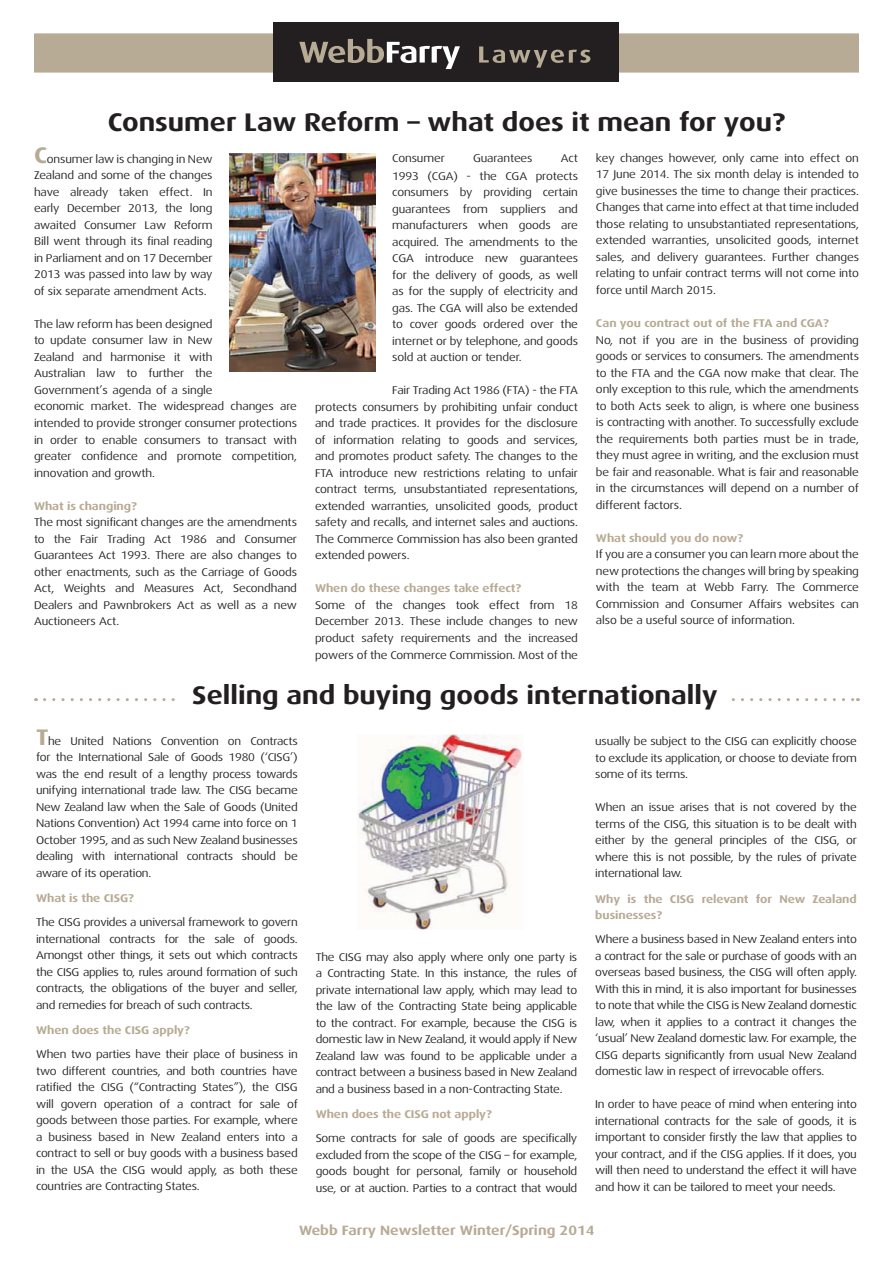
<style>
.page{position:relative;width:893px;height:1263px;background:#fff}
.page>*{position:absolute;margin:0;border:0;box-sizing:border-box;transform-origin:0 0}
.t1{font:700 25.5px "Dax Wide";color:#231f20}
.t2{font:700 13.5px "Dax Wide";color:#b8ab95}
.t3{font:11.25px/16.5px "Dax Wide";letter-spacing:-.015em;color:#231f20;text-align:justify}
.t4{font:700 11.25px/16.5px "Dax Wide";letter-spacing:-.005em;color:#b8ab95}
.s1{font-weight:700;font-size:22.5px;color:#b8ab95}
</style>
<div class="page">
<div style="left:34px;top:33px;width:825px;height:40px;background:#b8ab95"></div>
<div style="left:273px;top:23px;width:346px;height:59px;background:#231f20"></div>
<svg style="left:299px;top:39px;width:161px;height:30px"></svg>
<svg style="left:479px;top:46px;width:111px;height:22px"></svg>
<svg style="left:45px;top:698px;width:813px;height:3px"></svg>
<div style="left:180px;top:685px;width:550px;height:33px;background:#fff"></div>
<img style="left:357px;top:734px;width:165px;height:196px">
<img style="left:230px;top:153px;width:145px;height:218px">
<h1 class="t1" style="left:108px;top:107px;width:679px">Consumer Law Reform – what does it mean for you?</h1>
<p class="t3" style="left:34px;top:151px;width:180px"><span class="s1">C</span>onsumer law is changing in New Zealand and some of the changes have already taken effect. In early December 2013, the long awaited Consumer Law Reform Bill went through its final reading in Parliament and on 17 December 2013 was passed into law by way of six separate amendment Acts.</p>
<p class="t3" style="left:34px;top:316px;width:264px;text-align:left">The law reform has been designed<br>to update consumer law in New<br>Zealand and harmonise it with<br>Australian law to further the<br>Government’s agenda of a single<br>economic market. The widespread changes are intended to provide stronger consumer protections in order to enable consumers to transact with greater confidence and promote competition, innovation and growth.</p>
<p class="t4" style="left:34px;top:497px;width:104px">What is changing?</p>
<p class="t3" style="left:34px;top:514px;width:264px">The most significant changes are the amendments to the Fair Trading Act 1986 and Consumer Guarantees Act 1993. There are also changes to other enactments, such as the Carriage of Goods Act, Weights and Measures Act, Secondhand Dealers and Pawnbrokers Act as well as a new Auctioneers Act.</p>
<p class="t3" style="left:392px;top:150px;width:54px">Consumer</p>
<p class="t3" style="left:473px;top:150px;width:61px">Guarantees</p>
<p class="t3" style="left:392px;top:149px;width:187px;line-height:18px;text-align:right">Act<br>1993 (CGA) - the CGA protects</p>
<p class="t3" style="left:392px;top:184px;width:187px">consumers by providing certain guarantees from suppliers and manufacturers when goods are acquired. The amendments to the CGA introduce new guarantees for the delivery of goods, as well as for the supply of electricity and gas. The CGA will also be extended to cover goods ordered over the internet or by telephone, and goods sold at auction or tender.</p>
<p class="t3" style="left:315px;top:382px;width:264px;text-indent:77px">Fair Trading Act 1986 (FTA) - the FTA protects consumers by prohibiting unfair conduct and trade practices. It provides for the disclosure of information relating to goods and services, and promotes product safety. The changes to the FTA introduce new restrictions relating to unfair contract terms, unsubstantiated representations, extended warranties, unsolicited goods, product safety and recalls, and internet sales and auctions.<br>The Commerce Commission has also been granted extended powers.</p>
<p class="t4" style="left:315px;top:580px;width:208px">When do these changes take effect?</p>
<p class="t3" style="left:315px;top:597px;width:264px">Some of the changes took effect from 18<br>December 2013. These include changes to new product safety requirements and the increased powers of the Commerce Commission. Most of the</p>
<p class="t3" style="left:596px;top:150px;width:264px">key changes however, only came into effect on 17 June 2014. The six month delay is intended to give businesses the time to change their practices.<br>Changes that came into effect at that time included those relating to unsubstantiated representations, extended warranties, unsolicited goods, internet sales, and delivery guarantees. Further changes relating to unfair contract terms will not come into force until March 2015.</p>
<p class="t4" style="left:596px;top:315px;width:234px">Can you contract out of the FTA and CGA?</p>
<p class="t3" style="left:596px;top:331px;width:264px">No, not if you are in the business of providing goods or services to consumers. The amendments to the FTA and the CGA now make that clear. The only exception to this rule, which the amendments to both Acts seek to align, is where one business is contracting with another. To successfully exclude the requirements both parties must be in trade, they must agree in writing, and the exclusion must be fair and reasonable. What is fair and reasonable in the circumstances will depend on a number of different factors.</p>
<p class="t4" style="left:596px;top:529px;width:149px">What should you do now?</p>
<p class="t3" style="left:596px;top:546px;width:264px">If you are a consumer you can learn more about the new protections the changes will bring by speaking with the team at Webb Farry. The Commerce Commission and Consumer Affairs websites can also be a useful source of information.</p>
<h1 class="t1" style="left:192px;top:681px;width:527px">Selling and buying goods internationally</h1>
<p class="t3" style="left:36px;top:733px;width:263px"><span class="s1">T</span>he United Nations Convention on Contracts for the International Sale of Goods 1980 (‘CISG’) was the end result of a lengthy process towards unifying international trade law. The CISG became New Zealand law when the Sale of Goods (United Nations Convention) Act 1994 came into force on 1<br>October 1995, and as such New Zealand businesses dealing with international contracts should be aware of its operation.</p>
<p class="t4" style="left:36px;top:890px;width:99px">What is the CISG?</p>
<p class="t3" style="left:36px;top:914px;width:263px">The CISG provides a universal framework to govern international contracts for the sale of goods.<br>Amongst other things, it sets out which contracts the CISG applies to, rules around formation of such contracts, the obligations of the buyer and seller, and remedies for breach of such contracts.</p>
<p class="t4" style="left:36px;top:1022px;width:155px">When does the CISG apply?</p>
<p class="t3" style="left:36px;top:1046px;width:263px">When two parties have their place of business in two different countries, and both countries have ratified the CISG (“Contracting States”), the CISG will govern operation of a contract for sale of goods between those parties. For example, where a business based in New Zealand enters into a contract to sell or buy goods with a business based in the USA the CISG would apply, as both these countries are Contracting States.</p>
<p class="t3" style="left:316px;top:949px;width:263px">The CISG may also apply where only one party is a Contracting State. In this instance, the rules of private international law apply, which may lead to the law of the Contracting State being applicable to the contract. For example, because the CISG is domestic law in New Zealand, it would apply if New Zealand law was found to be applicable under a contract between a business based in New Zealand and a business based in a non-Contracting State.</p>
<p class="t4" style="left:316px;top:1106px;width:178px">When does the CISG not apply?</p>
<p class="t3" style="left:316px;top:1130px;width:263px">Some contracts for sale of goods are specifically excluded from the scope of the CISG – for example, goods bought for personal, family or household use, or at auction. Parties to a contract that would</p>
<p class="t3" style="left:595px;top:733px;width:263px">usually be subject to the CISG can explicitly choose to exclude its application, or choose to deviate from some of its terms.</p>
<p class="t3" style="left:595px;top:799px;width:263px">When an issue arises that is not covered by the terms of the CISG, this situation is to be dealt with either by the general principles of the CISG, or where this is not possible, by the rules of private international law.</p>
<p class="t4" style="left:595px;top:890px;width:263px">Why is the CISG relevant for New Zealand businesses?</p>
<p class="t3" style="left:595px;top:931px;width:263px">Where a business based in New Zealand enters into a contract for the sale or purchase of goods with an overseas based business, the CISG will often apply.<br>With this in mind, it is also important for businesses to note that while the CISG is New Zealand domestic law, when it applies to a contract it changes the ‘usual’ New Zealand domestic law. For example, the CISG departs significantly from usual New Zealand domestic law in respect of irrevocable offers.</p>
<p class="t3" style="left:595px;top:1096px;width:263px">In order to have peace of mind when entering into international contracts for the sale of goods, it is important to consider firstly the law that applies to your contract, and if the CISG applies. If it does, you will then need to understand the effect it will have and how it can be tailored to meet your needs.</p>
<p class="t2" style="left:299px;top:1222px;width:297px">Webb Farry Newsletter Winter/Spring 2014</p>
</div>
